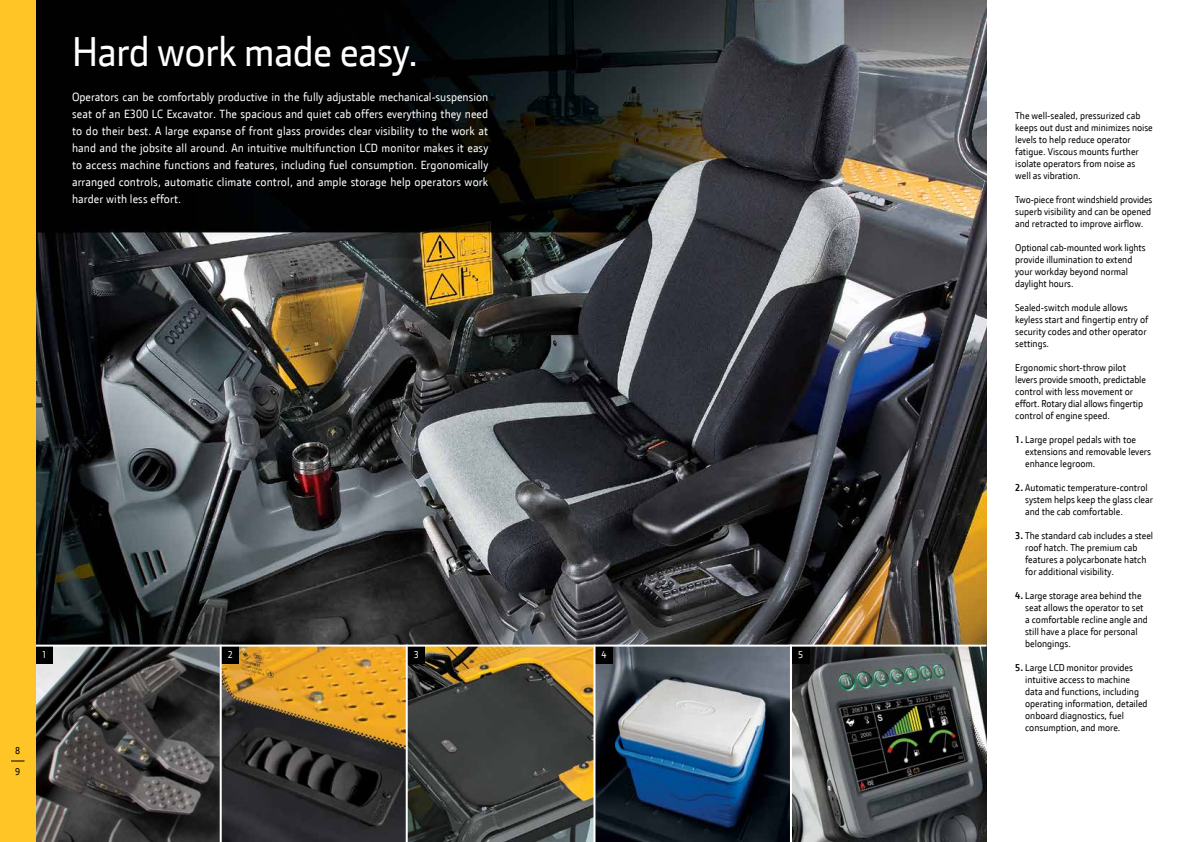
<style>
.page{position:relative;width:1191px;height:842px;background:#fff}
.page>*{position:absolute;margin:0;border:0;box-sizing:border-box;transform-origin:0 0}
.t1{font:42px "JD Sans";letter-spacing:-.015em;color:#fff}
.t2{font:12px/17px "JD Sans";letter-spacing:.01em;color:#fff;text-align:justify}
.t3{font:10px/12px "JD Sans";color:#000}
.t4{font:10px "JD Sans";color:#fff}
.s1{font-weight:700}
</style>
<div class="page">
<img style="left:36px;top:0;width:950px;height:645px">
<img style="left:36px;top:647px;width:184px;height:195px">
<div style="left:36px;top:647px;width:17px;height:17px;background:#000"></div>
<img style="left:408px;top:647px;width:185px;height:195px">
<div style="left:408px;top:647px;width:17px;height:17px;background:#000"></div>
<img style="left:595px;top:647px;width:195px;height:195px">
<div style="left:595px;top:647px;width:17px;height:17px;background:#000"></div>
<img style="left:792px;top:647px;width:194px;height:195px">
<div style="left:792px;top:647px;width:17px;height:17px;background:#000"></div>
<img style="left:222px;top:647px;width:184px;height:195px">
<div style="left:222px;top:647px;width:17px;height:17px;background:#000"></div>
<div style="left:0;top:0;width:36px;height:842px;background:#ffc425"></div>
<svg style="left:11px;top:760px;width:14px;height:1px"></svg>
<h1 class="t1" style="left:72px;top:25px;width:348px">Hard work made easy.</h1>
<p class="t2" style="left:72px;top:88px;width:418px">Operators can be comfortably productive in the fully adjustable mechanical-suspension seat of an E300 LC Excavator. The spacious and quiet cab offers everything they need to do their best. A large expanse of front glass provides clear visibility to the work at hand and the jobsite all around. An intuitive multifunction LCD monitor makes it easy to access machine functions and features, including fuel consumption. Ergonomically arranged controls, automatic climate control, and ample storage help operators work harder with less effort.</p>
<p class="t4" style="left:42px;top:648px;width:7px">1</p>
<p class="t4" style="left:228px;top:648px;width:7px">2</p>
<p class="t4" style="left:414px;top:648px;width:7px">3</p>
<p class="t4" style="left:601px;top:648px;width:7px">4</p>
<p class="t4" style="left:798px;top:648px;width:7px">5</p>
<p class="t3" style="left:15px;top:740px;width:7px;line-height:20.4px">8<br>9</p>
<p class="t3" style="left:1015px;top:109px;width:139px">The well-sealed, pressurized cab keeps out dust and minimizes noise levels to help reduce operator fatigue. Viscous mounts further isolate operators from noise as well as vibration.</p>
<p class="t3" style="left:1015px;top:193px;width:139px">Two-piece front windshield provides superb visibility and can be opened and retracted to improve airflow.</p>
<p class="t3" style="left:1015px;top:241px;width:132px">Optional cab-mounted work lights provide illumination to extend your workday beyond normal daylight hours.</p>
<p class="t3" style="left:1015px;top:301px;width:135px">Sealed-switch module allows keyless start and fingertip entry of security codes and other operator settings.</p>
<p class="t3" style="left:1015px;top:361px;width:132px">Ergonomic short-throw pilot levers provide smooth, predictable control with less movement or effort. Rotary dial allows fingertip control of engine speed.</p>
<p class="t3" style="left:1025px;top:433px;width:127px;text-indent:-10px"><span class="s1">1.</span> Large propel pedals with toe extensions and removable levers enhance legroom.</p>
<p class="t3" style="left:1025px;top:481px;width:129px;text-indent:-10px"><span class="s1">2.</span> Automatic temperature-control system helps keep the glass clear and the cab comfortable.</p>
<p class="t3" style="left:1025px;top:529px;width:129px;text-indent:-10px"><span class="s1">3.</span> The standard cab includes a steel roof hatch. The premium cab features a polycarbonate hatch for additional visibility.</p>
<p class="t3" style="left:1025px;top:589px;width:124px;text-indent:-10px"><span class="s1">4.</span> Large storage area behind the seat allows the operator to set a comfortable recline angle and still have a place for personal belongings.</p>
<p class="t3" style="left:1025px;top:661px;width:124px;text-indent:-10px"><span class="s1">5.</span> Large LCD monitor provides intuitive access to machine data and functions, including operating information, detailed onboard diagnostics, fuel consumption, and more.</p>
</div>
